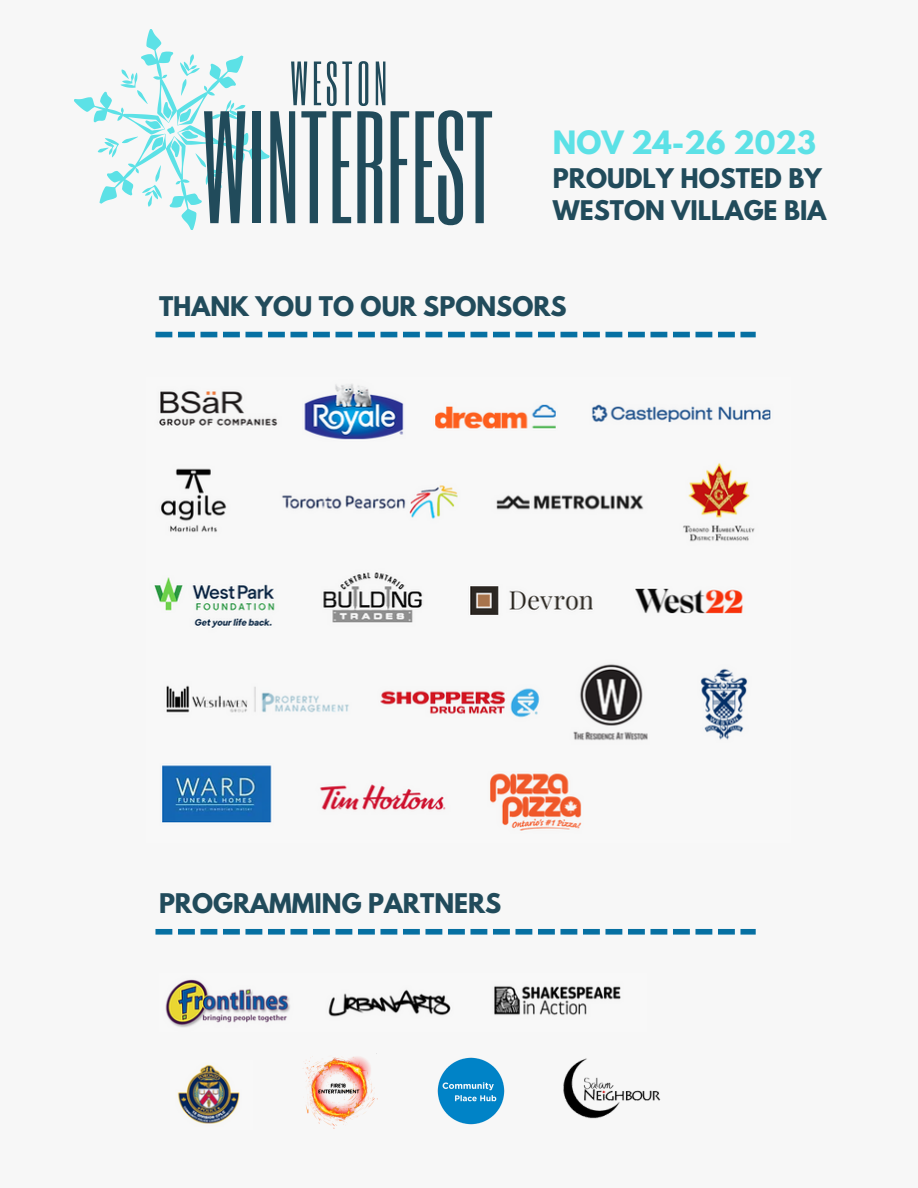
<style>
.page{position:relative;width:918px;height:1188px;background:#f7f7f7}
.page>*{position:absolute;margin:0;border:0;box-sizing:border-box;transform-origin:0 0}
.t1{font:132.6px "Six Caps";color:#214b5b}
.t2{font:51.75px "Six Caps";letter-spacing:.08em;color:#214b5b}
.t3{font:700 28.5px "League Spartan";color:#5ce1e6}
.t4{font:700 24px "League Spartan";color:#214b5b}
</style>
<div class="page">
<svg style="left:74px;top:29px;width:196px;height:201px"></svg>
<svg style="left:155px;top:332px;width:601px;height:5px"></svg>
<svg style="left:155px;top:929px;width:601px;height:6px"></svg>
<img style="left:154px;top:384px;width:617px;height:447px">
<img style="left:165px;top:979px;width:456px;height:48px">
<img style="left:177px;top:1064px;width:63px;height:60px">
<img style="left:303px;top:1053px;width:75px;height:76px">
<img style="left:437px;top:1057px;width:68px;height:68px">
<img style="left:563px;top:1058px;width:98px;height:61px">
<p class="t2" style="left:290px;top:48px;width:98px">WESTON</p>
<p class="t1" style="left:202px;top:77px;width:294px">WINTERFEST</p>
<p class="t3" style="left:553px;top:128px;width:265px">NOV 24-26 2023</p>
<p class="t4" style="left:553px;top:166px;width:271px">PROUDLY HOSTED BY</p>
<p class="t4" style="left:553px;top:199px;width:275px">WESTON VILLAGE BIA</p>
<p class="t4" style="left:159px;top:295px;width:409px">THANK YOU TO OUR SPONSORS</p>
<p class="t4" style="left:159px;top:892px;width:344px">PROGRAMMING PARTNERS</p>
</div>
